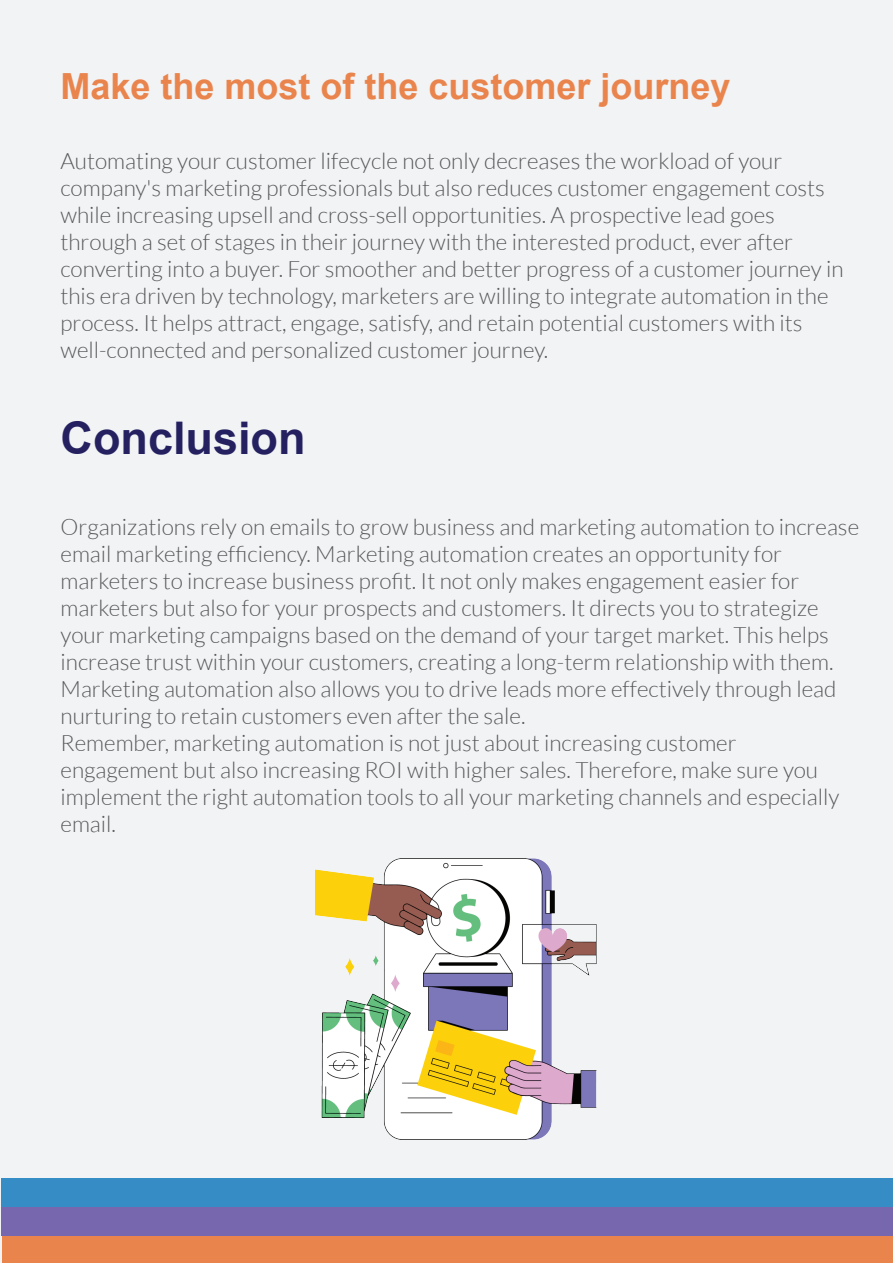
<style>
.page{position:relative;width:893px;height:1263px;background:#fff}
.page>*{position:absolute;margin:0;border:0;box-sizing:border-box;transform-origin:0 0}
.t1{font:700 45px "Arial";color:#252161}
.t2{font:700 36px "Arial";color:#ea844d}
.t3{font:300 22.5px/27px "Lato";color:#57585a}
</style>
<div class="page">
<div style="left:1px;top:0;width:892px;height:1263px;background:#f2f3f4"></div>
<div style="left:2px;top:1235px;width:891px;height:28px;background:#ea844d"></div>
<div style="left:1px;top:1207px;width:892px;height:28px;background:#7767ae"></div>
<div style="left:1px;top:1178px;width:892px;height:29px;background:#368dc6"></div>
<img style="left:315px;top:858px;width:281px;height:281px">
<h2 class="t2" style="left:60px;top:61px;width:672px">Make the most of the customer journey</h2>
<p class="t3" style="left:60px;top:148px;width:785px">Automating your customer lifecycle not only decreases the workload of your company's marketing professionals but also reduces customer engagement costs while increasing upsell and cross-sell opportunities. A prospective lead goes through a set of stages in their journey with the interested product, ever after converting into a buyer. For smoother and better progress of a customer journey in this era driven by technology, marketers are willing to integrate automation in the process. It helps attract, engage, satisfy, and retain potential customers with its well-connected and personalized customer journey.</p>
<h1 class="t1" style="left:61px;top:406px;width:247px">Conclusion</h1>
<p class="t3" style="left:61px;top:513px;width:800px">Organizations rely on emails to grow business and marketing automation to increase email marketing efficiency. Marketing automation creates an opportunity for marketers to increase business profit. It not only makes engagement easier for marketers but also for your prospects and customers. It directs you to strategize your marketing campaigns based on the demand of your target market. This helps increase trust within your customers, creating a long-term relationship with them.<br>Marketing automation also allows you to drive leads more effectively through lead nurturing to retain customers even after the sale.<br>Remember, marketing automation is not just about increasing customer engagement but also increasing ROI with higher sales. Therefore, make sure you implement the right automation tools to all your marketing channels and especially email.</p>
</div>
